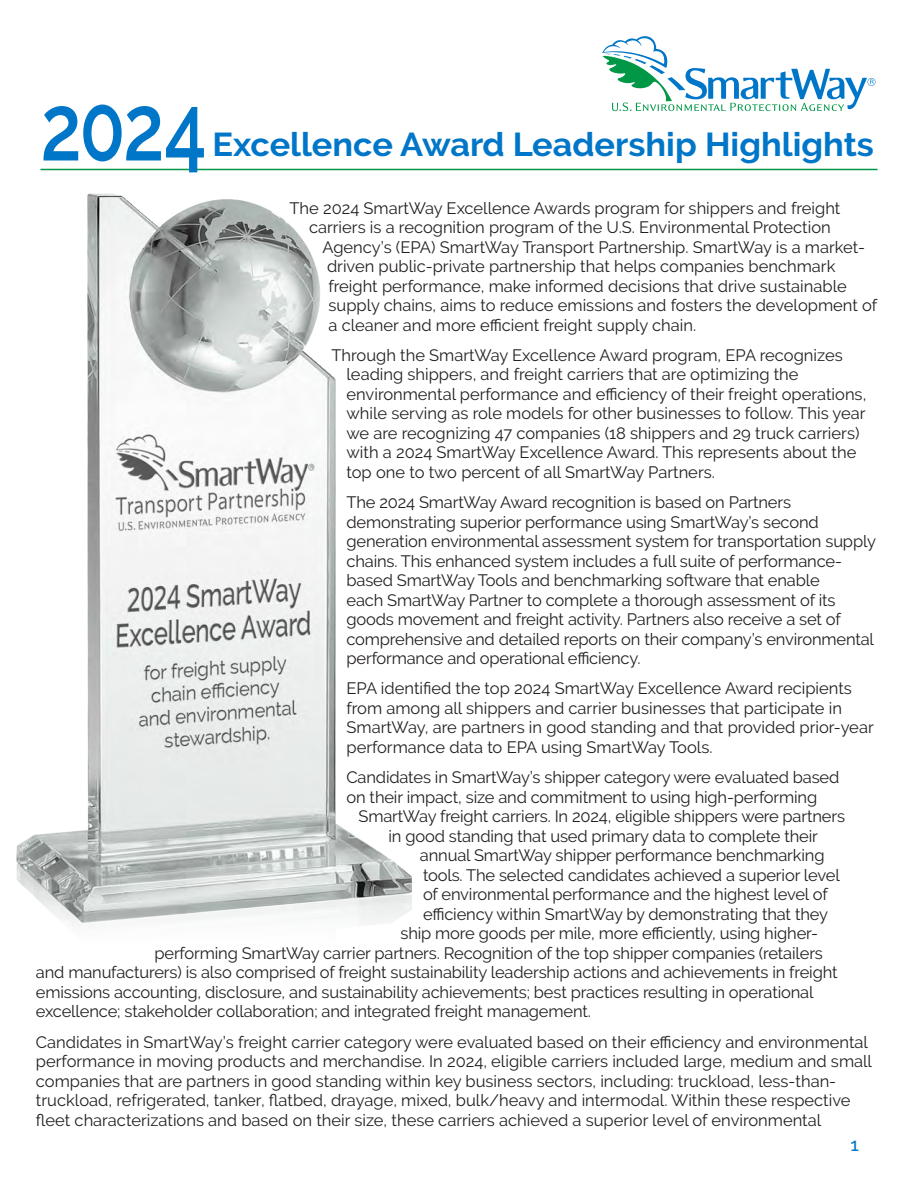
<style>
.page{position:relative;width:918px;height:1188px;background:#fff}
.page>*{position:absolute;margin:0;border:0;box-sizing:border-box;transform-origin:0 0}
.t1{font:600 93.75px "Raleway";color:#0076c8;scale:.8 1}
.t2{font:700 33px "Raleway";color:#0076c8;scale:1.04 1}
.t3{font:500 18px "Raleway";color:#0076c8;scale:1.04 1}
.t4{font:16.5px/19.5px "Raleway";letter-spacing:-.01em;color:#231f20}
</style>
<div class="page">
<hr style="left:40px;top:169px;width:838px;height:1px;background:#009847">
<svg style="left:602px;top:36px;width:273px;height:75px"></svg>
<img style="left:16px;top:193px;width:396px;height:732px">
<p class="t1" style="left:40px;top:74px;width:209px">2024</p>
<p class="t2" style="left:212px;top:126px;width:638px">Excellence Award Leadership Highlights</p>
<p class="t4" style="left:309px;top:198px;width:533px;text-indent:-20px">The 2024 SmartWay Excellence Awards program for shippers and freight carriers is a recognition program of the U.S. Environmental Protection</p>
<p class="t4" style="left:327px;top:256px;width:510px">driven public-private partnership that helps companies benchmark</p>
<p class="t4" style="left:322px;top:237px;width:544px">Agency’s (EPA) SmartWay Transport Partnership. SmartWay is a market-</p>
<p class="t4" style="left:329px;top:276px;width:550px">freight performance, make informed decisions that drive sustainable supply chains, aims to reduce emissions and fosters the development of</p>
<p class="t4" style="left:347px;top:345px;width:498px;text-indent:-15px">Through the SmartWay Excellence Award program, EPA recognizes leading shippers, and freight carriers that are optimizing the</p>
<p class="t4" style="left:347px;top:384px;width:521px">environmental performance and efficiency of their freight operations,</p>
<p class="t4" style="left:347px;top:404px;width:521px">while serving as role models for other businesses to follow. This year we are recognizing 47 companies (18 shippers and 29 truck carriers) with a 2024 SmartWay Excellence Award. This represents about the</p>
<p class="t4" style="left:347px;top:493px;width:531px">The 2024 SmartWay Award recognition is based on Partners demonstrating superior performance using SmartWay’s second generation environmental assessment system for transportation supply chains. This enhanced system includes a full suite of performance&shy;based SmartWay Tools and benchmarking software that enable<br>each SmartWay Partner to complete a thorough assessment of its goods movement and freight activity. Partners also receive a set of comprehensive and detailed reports on their company’s environmental</p>
<p class="t4" style="left:347px;top:679px;width:507px">EPA identified the top 2024 SmartWay Excellence Award recipients</p>
<p class="t4" style="left:347px;top:698px;width:497px">from among all shippers and carrier businesses that participate in</p>
<p class="t4" style="left:347px;top:718px;width:529px">SmartWay, are partners in good standing and that provided prior-year</p>
<p class="t4" style="left:347px;top:768px;width:494px">Candidates in SmartWay’s shipper category were evaluated based</p>
<p class="t4" style="left:347px;top:787px;width:472px">on their impact, size and commitment to using high-performing</p>
<p class="t4" style="left:359px;top:807px;width:488px">SmartWay freight carriers. In 2024, eligible shippers were partners</p>
<p class="t4" style="left:420px;top:826px;width:421px;text-indent:-31px">in good standing that used primary data to complete their annual SmartWay shipper performance benchmarking tools. The selected candidates achieved a superior level of environmental performance and the highest level of</p>
<p class="t4" style="left:400px;top:904px;width:429px;text-indent:23px">efficiency within SmartWay by demonstrating that they ship more goods per mile, more efficiently, using higher-</p>
<p class="t4" style="left:154px;top:943px;width:670px">performing SmartWay carrier partners. Recognition of the top shipper companies (retailers</p>
<p class="t4" style="left:36px;top:963px;width:803px">and manufacturers) is also comprised of freight sustainability leadership actions and achievements in freight</p>
<p class="t4" style="left:36px;top:982px;width:779px">emissions accounting, disclosure, and sustainability achievements; best practices resulting in operational</p>
<p class="t4" style="left:36px;top:1002px;width:556px">excellence; stakeholder collaboration; and integrated freight management.</p>
<p class="t4" style="left:36px;top:1032px;width:834px">Candidates in SmartWay’s freight carrier category were evaluated based on their efficiency and environmental</p>
<p class="t4" style="left:36px;top:1051px;width:838px">performance in moving products and merchandise. In 2024, eligible carriers included large, medium and small companies that are partners in good standing within key business sectors, including: truckload, less-than-</p>
<p class="t4" style="left:36px;top:1090px;width:816px">truckload, refrigerated, tanker, flatbed, drayage, mixed, bulk/heavy and intermodal. Within these respective fleet characterizations and based on their size, these carriers achieved a superior level of environmental</p>
<p class="t3" style="left:850px;top:1134px;width:10px">1</p>
<p class="t4" style="left:329px;top:315px;width:369px">a cleaner and more efficient freight supply chain.</p>
<p class="t4" style="left:347px;top:462px;width:370px">top one to two percent of all SmartWay Partners.</p>
<p class="t4" style="left:347px;top:649px;width:295px">performance and operational efficiency.</p>
<p class="t4" style="left:347px;top:737px;width:368px">performance data to EPA using SmartWay Tools.</p>
</div>
